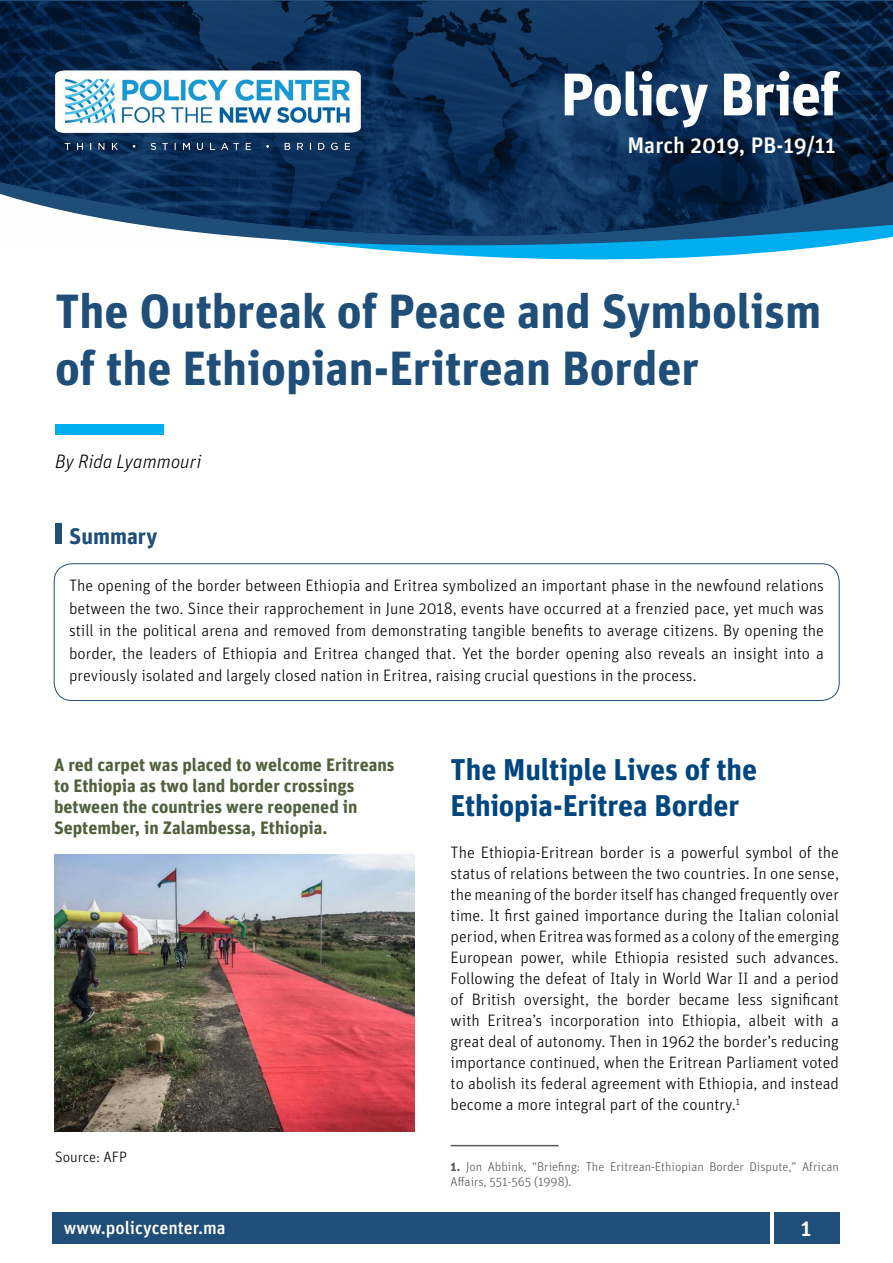
<style>
.page{position:relative;width:893px;height:1263px;background:#fff}
.page>*{position:absolute;margin:0;border:0;box-sizing:border-box;transform-origin:0 0}
.t1{font:700 60px "Unit Pro";letter-spacing:-.02em;color:#fff}
.t2{font:700 48px/57.6px "Unit Pro";color:#1f4e79}
.t3{font:700 30px/36px "Unit Pro";letter-spacing:-.005em;color:#00467e}
.t4{font:500 22.5px "Unit Pro";color:#fff}
.t5{font:700 22.5px "Unit Pro";color:#1f4e79}
.t6{font:italic 300 19.5px "Unit Pro";color:#000}
.t7{font:700 18px/21px "Unit Pro";color:#51603d}
.t8{font:500 18px "Unit Pro";color:#fff}
.t9{font:300 16.5px/21px "Unit Pro";color:#000;text-align:justify}
.t10{font:300 15px "Unit Pro";color:#000}
.t11{font:300 12.75px/15.3px "Unit Pro";color:#58585c}
.s1{font-weight:700}
</style>
<div class="page">
<div style="left:52px;top:1212px;width:718px;height:31px;background:#1f4e79"></div>
<div style="left:774px;top:1212px;width:65px;height:31px;background:#1f4e79"></div>
<div style="left:54px;top:563px;width:785px;height:138px;border:1px solid #1f4e79;border-radius:18px"></div>
<div style="left:55px;top:524px;width:7px;height:20px;background:#1f4e79"></div>
<div style="left:55px;top:424px;width:109px;height:10px;background:#00aeef"></div>
<svg style="left:362px;top:0;width:531px;height:260px;fill:#01aeef"></svg>
<img style="left:431px;top:1px;width:462px;height:236px">
<img style="left:0;top:0;width:431px;height:248px">
<hr style="left:451px;top:1145px;width:108px;height:1px;background:#58585c">
<img style="left:54px;top:855px;width:361px;height:278px">
<h1 class="t1" style="left:560px;top:55px;width:280px">Policy Brief</h1>
<h3 class="t4" style="left:627px;top:130px;width:210px">March 2019, PB-19/11</h3>
<h2 class="t2" style="left:55px;top:281px;width:768px">The Outbreak of Peace and Symbolism of the Ethiopian-Eritrean Border</h2>
<p class="t6" style="left:55px;top:450px;width:148px">By Rida Lyammouri</p>
<h3 class="t5" style="left:69px;top:522px;width:90px">Summary</h3>
<p class="t9" style="left:69px;top:574px;width:756px;line-height:22.5px">The opening of the border between Ethiopia and Eritrea symbolized an important phase in the newfound relations between the two. Since their rapprochement in June 2018, events have occurred at a frenzied pace, yet much was still in the political arena and removed from demonstrating tangible benefits to average citizens. By opening the border, the leaders of Ethiopia and Eritrea changed that. Yet the border opening also reveals an insight into a previously isolated and largely closed nation in Eritrea, raising crucial questions in the process.</p>
<p class="t7" style="left:54px;top:754px;width:342px">A red carpet was placed to welcome Eritreans to Ethiopia as two land border crossings between the countries were reopened in September, in Zalambessa, Ethiopia.</p>
<p class="t10" style="left:55px;top:1148px;width:74px">Source: AFP</p>
<h3 class="t3" style="left:451px;top:751px;width:308px">The Multiple Lives of the<br>Ethiopia-Eritrea Border</h3>
<p class="t9" style="left:451px;top:842px;width:390px">The Ethiopia-Eritrean border is a powerful symbol of the status of relations between the two countries. In one sense, the meaning of the border itself has changed frequently over time. It first gained importance during the Italian colonial period, when Eritrea was formed as a colony of the emerging European power, while Ethiopia resisted such advances.<br>Following the defeat of Italy in World War II and a period of British oversight, the border became less significant with Eritrea’s incorporation into Ethiopia, albeit with a great deal of autonomy. Then in 1962 the border’s reducing importance continued, when the Eritrean Parliament voted to abolish its federal agreement with Ethiopia, and instead become a more integral part of the country.<sup>1</sup></p>
<p class="t11" style="left:451px;top:1159px;width:390px"><span class="s1">1.</span> Jon Abbink, “Briefing: The Eritrean-Ethiopian Border Dispute,” African<br>Affairs, 551-565 (1998).</p>
<p class="t8" style="left:64px;top:1216px;width:164px">www.policycenter.ma</p>
<h3 class="t4" style="left:801px;top:1213px;width:12px">1</h3>
</div>
